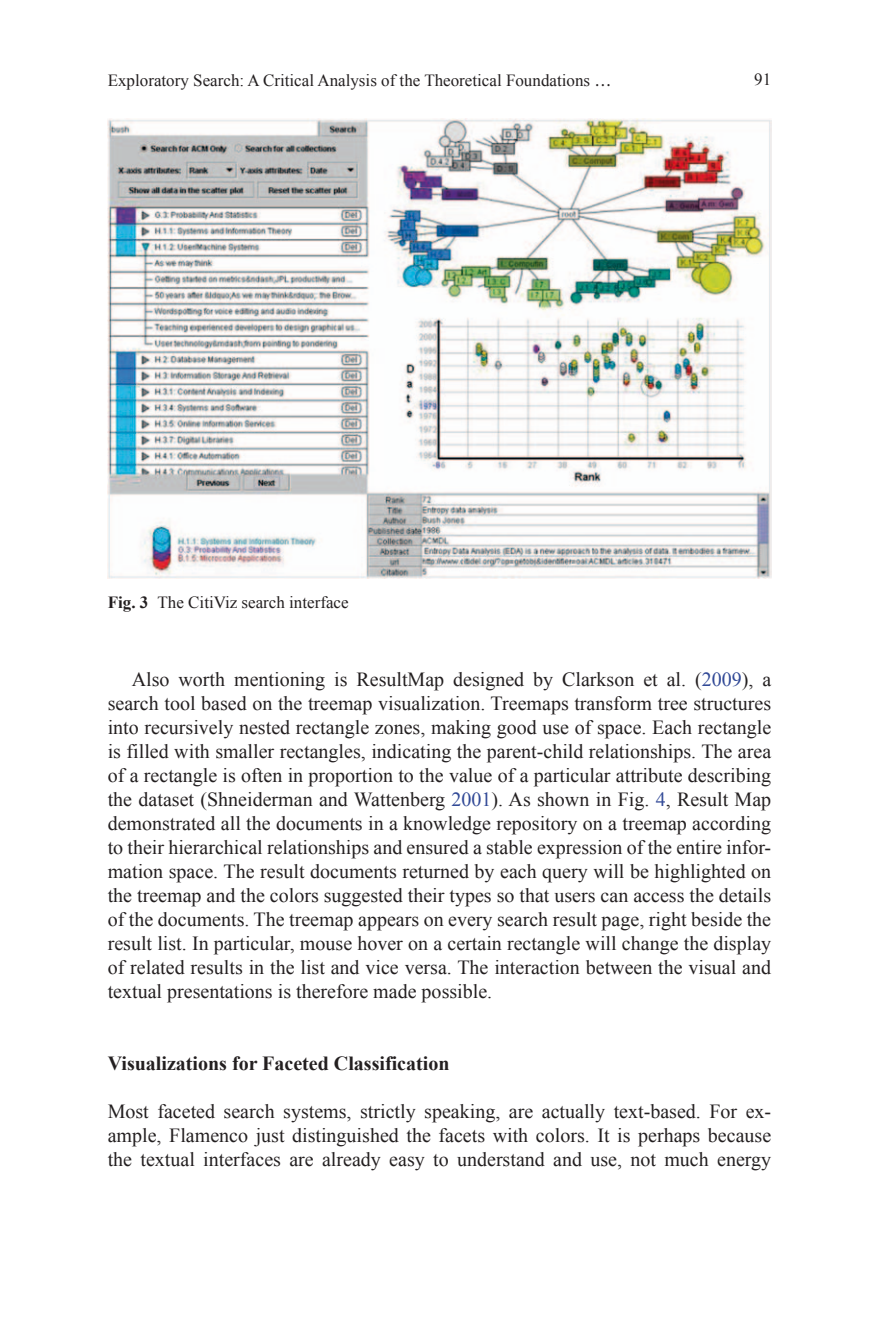
<style>
.page{position:relative;width:879px;height:1333px;background:#fff}
.page>*{position:absolute;margin:0;border:0;box-sizing:border-box;transform-origin:0 0}
.t1{font:20px/24px "Times New Roman";color:#231f20;text-align:justify}
.t2{font:700 20px "Times New Roman";color:#231f20}
.t3{font:17px "Times New Roman";color:#231f20}
.s1{font-family:"Myriad Pro"}
.s2{font-weight:700}
.s3{color:#324a97}
</style>
<div class="page">
<img style="left:108px;top:118px;width:663px;height:461px">
<p class="t3" style="left:108px;top:69px;width:505px">Exploratory Search: A Critical Analysis of the Theoretical Foundations <span class="s1">…</span></p>
<p class="t3" style="left:754px;top:68px;width:18px">91</p>
<p class="t3" style="left:108px;top:590px;width:242px"><span class="s2">Fig. 3</span> The CitiViz search interface</p>
<p class="t1" style="left:108px;top:667px;width:665px;text-indent:24px">Also worth mentioning is ResultMap designed by Clarkson et al. (<span class="s3">2009</span>), a search tool based on the treemap visualization. Treemaps transform tree structures into recursively nested rectangle zones, making good use of space. Each rectangle is filled with smaller rectangles, indicating the parent-child relationships. The area of a rectangle is often in proportion to the value of a particular attribute describing the dataset (Shneiderman and Wattenberg <span class="s3">2001</span>). As shown in Fig. <span class="s3">4</span>, Result Map demonstrated all the documents in a knowledge repository on a treemap according to their hierarchical relationships and ensured a stable expression of the entire infor&shy;mation space. The result documents returned by each query will be highlighted on the treemap and the colors suggested their types so that users can access the details of the documents. The treemap appears on every search result page, right beside the result list. In particular, mouse hover on a certain rectangle will change the display of related results in the list and vice versa. The interaction between the visual and textual presentations is therefore made possible.</p>
<p class="t2" style="left:108px;top:1049px;width:343px">Visualizations for Faceted Classification</p>
<p class="t1" style="left:108px;top:1099px;width:665px">Most faceted search systems, strictly speaking, are actually text-based. For ex&shy;ample, Flamenco just distinguished the facets with colors. It is perhaps because the textual interfaces are already easy to understand and use, not much energy</p>
</div>
